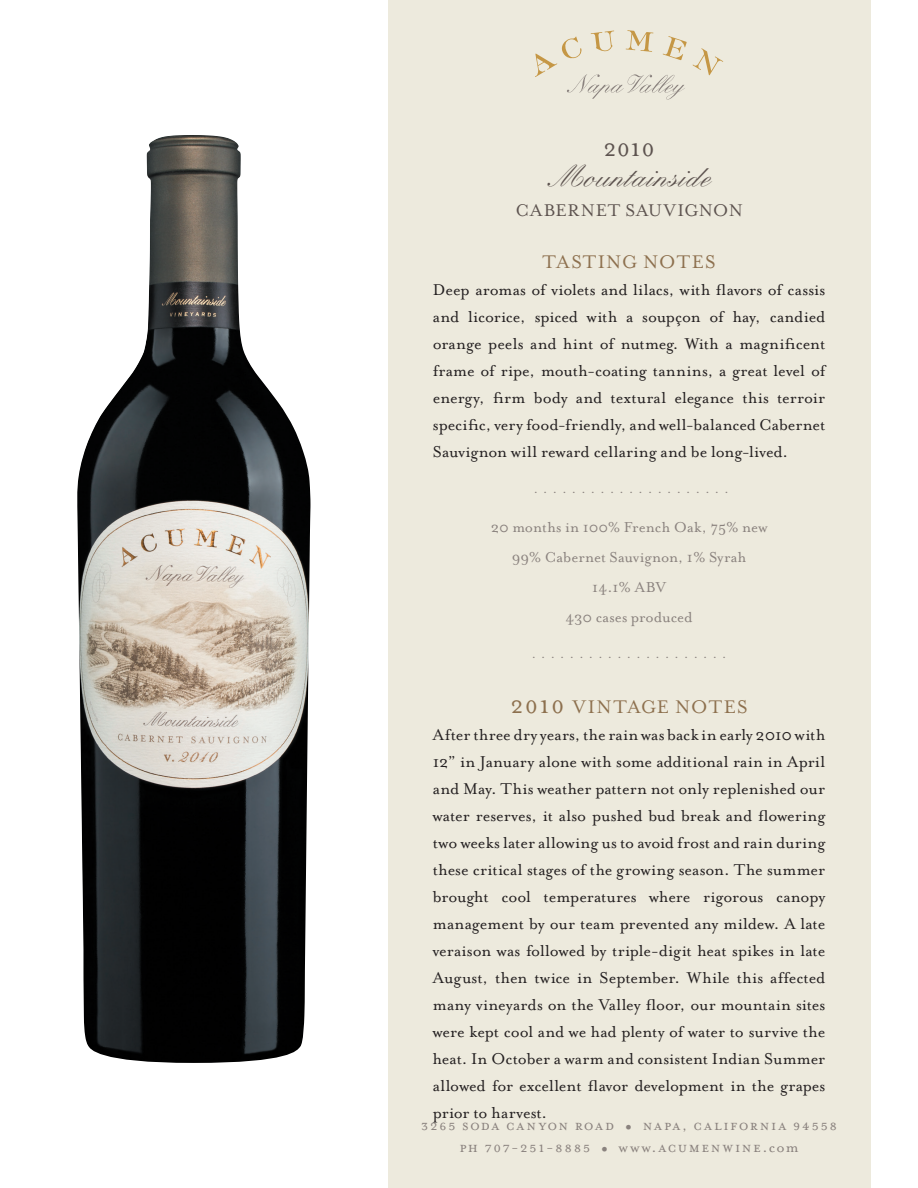
<style>
.page{position:relative;width:918px;height:1188px;background:#fff}
.page>*{position:absolute;margin:0;border:0;box-sizing:border-box;transform-origin:0 0}
.t1{font:500 30px "Kuenstler Script";color:#5d534f}
.t2{font:28.5px "Mrs Eaves Small Caps";color:#5d534f}
.t3{font:21px "Mrs Eaves Roman";letter-spacing:.05em;color:#8d704e}
.t4{font:19.5px "Mrs Eaves Roman";letter-spacing:.035em;color:#5d534f}
.t5{font:18px/27px "Mrs Eaves Roman";color:#231f20;text-align:justify}
.t6{font:16.5px/30px "Mrs Eaves Roman";letter-spacing:.005em;color:#8a827e;text-align:center}
.t7{font:16.5px/21.8px "Mrs Eaves Small Caps";letter-spacing:.09em;color:#8a827e;text-align:center}
.t8{font:13.5px "Mrs Eaves Roman";color:#8a827e}
.s1{font-family:"Mrs Eaves Small Caps";font-size:28.5px}
.s2{font-family:"Berliner Grotesk";font-weight:500}
.s3{font-family:"Mrs Eaves Roman"}
</style>
<div class="page">
<div style="left:388px;top:0;width:482px;height:1188px;background:#edeadd"></div>
<svg style="left:693px;top:48px;width:30px;height:27px"></svg>
<svg style="left:535px;top:30px;width:152px;height:70px"></svg>
<img style="left:77px;top:135px;width:233px;height:928px">
<h2 class="t2" style="left:603px;top:133px;width:53px">2010</h2>
<h1 class="t1" style="left:548px;top:158px;width:164px">Mountainside</h1>
<p class="t4" style="left:515px;top:200px;width:229px">CABERNET SAUVIGNON</p>
<p class="t3" style="left:543px;top:250px;width:175px">TASTING NOTES</p>
<p class="t5" style="left:433px;top:276px;width:394px">Deep aromas of violets and lilacs, with flavors of cassis and licorice, spiced with a soupçon of hay, candied orange peels and hint of nutmeg. With a magnificent frame of ripe, mouth-coating tannins, a great level of energy, firm body and textural elegance this terroir specific, very food-friendly, and well-balanced Cabernet Sauvignon will reward cellaring and be long-lived.</p>
<p class="t8" style="left:534px;top:482px;width:196px">. . . . . . . . . . . . . . . . . . . . .</p>
<p class="t6" style="left:491px;top:513px;width:278px">20 months in 100% French Oak, 75% new<br>99% Cabernet Sauvignon, 1% Syrah<br>14.1% ABV<br>430 cases produced</p>
<p class="t8" style="left:532px;top:647px;width:196px">. . . . . . . . . . . . . . . . . . . . .</p>
<p class="t3" style="left:511px;top:695px;width:239px"><span class="s1">2010</span> VINTAGE NOTES</p>
<p class="t5" style="left:433px;top:721px;width:394px">After three dry years, the rain was back in early 2010 with 12” in January alone with some additional rain in April and May. This weather pattern not only replenished our water reserves, it also pushed bud break and flowering two weeks later allowing us to avoid frost and rain during these critical stages of the growing season. The summer brought cool temperatures where rigorous canopy management by our team prevented any mildew. A late veraison was followed by triple-digit heat spikes in late August, then twice in September. While this affected many vineyards on the Valley floor, our mountain sites were kept cool and we had plenty of water to survive the heat. In October a warm and consistent Indian Summer allowed for excellent flavor development in the grapes prior to harvest.</p>
<p class="t7" style="left:421px;top:1115px;width:418px">3265 soda canyon road <span class="s2">•</span> napa, california 94558 ph 707-251-8885 <span class="s2">•</span> <span class="s3">www</span>.acumenwine.<span class="s3">com</span></p>
</div>
